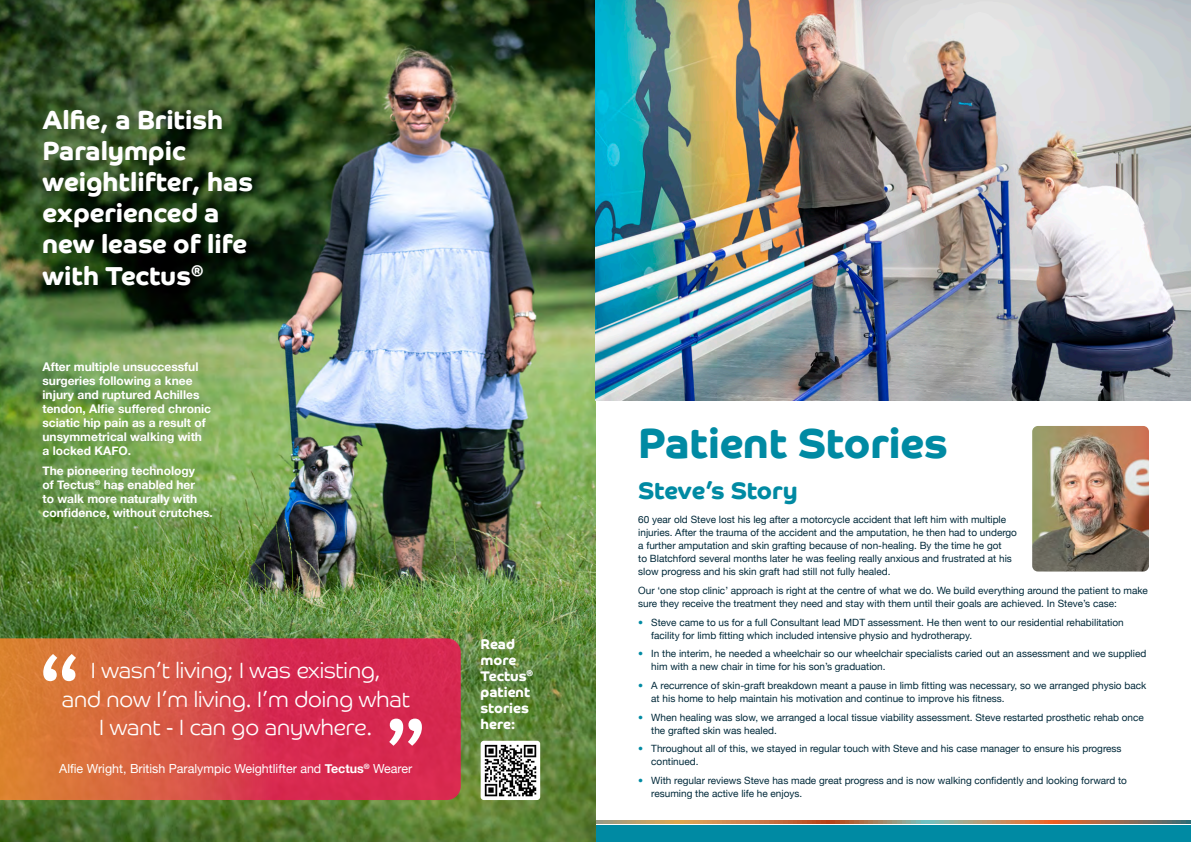
<style>
.page{position:relative;width:1191px;height:842px;background:#fff}
.page>*{position:absolute;margin:0;border:0;box-sizing:border-box;transform-origin:0 0}
.t1{font:700 42px "Co Headline";color:#008aa3}
.Paragraph_Style_1{font:700 26px/31.2px "Co Headline";color:#fff}
.Paragraph_Style_1-2{font:700 24px "Co Headline";letter-spacing:-.015em;color:#008aa3}
.t2{font:300 22.2px/28.6px "Co Headline";color:#fff;text-align:center}
.t3{font:700 14px/16.1px "Co Headline";color:#fff}
.t4{font:12.5px "Helvetica Neue";color:#fff}
.Body_Copy{font:700 12px/14px "Helvetica Neue";color:#fff}
.Body_Copy-2{font:10px/13px "Helvetica Neue";color:#00293a}
.s1{font-weight:700}
.s2{font-weight:300;color:#008aa3}
</style>
<div class="page">
<div style="left:0;top:825px;width:1191px;height:17px;background:#008aa3"></div>
<svg style="left:596px;top:821px;width:595px;height:2px"></svg>
<img style="left:0;top:0;width:596px;height:842px">
<svg style="left:0;top:638px;width:461px;height:162px"></svg>
<svg style="left:43px;top:654px;width:33px;height:27px"></svg>
<svg style="left:389px;top:719px;width:33px;height:27px"></svg>
<div style="left:480px;top:741px;width:60px;height:59px;background:#fff;border-radius:3px"></div>
<img style="left:484px;top:744px;width:53px;height:53px">
<img style="left:1032px;top:426px;width:117px;height:145px">
<img style="left:595px;top:0;width:596px;height:400px">
<p class="Paragraph_Style_1" style="left:43px;top:104px;width:212px">Alfie, a British<br>Paralympic weightlifter, has experienced a new lease of life with Tectus<sup>®</sup></p>
<p class="Body_Copy" style="left:43px;top:360px;width:170px">After multiple unsuccessful surgeries following a knee injury and ruptured Achilles tendon, Alfie suffered chronic sciatic hip pain as a result of unsymmetrical walking with a locked KAFO.</p>
<p class="Body_Copy" style="left:43px;top:464px;width:172px">The pioneering technology<br>of Tectus<sup>®</sup> has enabled her<br>to walk more naturally with confidence, without crutches.</p>
<p class="t2" style="left:62px;top:656px;width:349px">I wasn’t living; I was existing,<br>and now I’m living. I’m doing what<br>I want - I can go anywhere.</p>
<p class="t4" style="left:59px;top:760px;width:354px">Alfie Wright, British Paralympic Weightlifter and <span class="s1">Tectus</span><sup>®</sup> Wearer</p>
<p class="t3" style="left:480px;top:636px;width:54px">Read more<br>Tectus<sup>® </sup>patient stories here:</p>
<p class="t1" style="left:638px;top:419px;width:311px">Patient Stories</p>
<p class="Paragraph_Style_1-2" style="left:638px;top:477px;width:161px">Steve’s Story</p>
<p class="Body_Copy-2" style="left:638px;top:514px;width:380px">60 year old Steve lost his leg after a motorcycle accident that left him with multiple injuries. After the trauma of the accident and the amputation, he then had to undergo a further amputation and skin grafting because of non-healing. By the time he got<br>to Blatchford several months later he was feeling really anxious and frustrated at his slow progress and his skin graft had still not fully healed.</p>
<p class="Body_Copy-2" style="left:638px;top:584px;width:511px">Our ‘one stop clinic’ approach is right at the centre of what we do. We build everything around the patient to make sure they receive the treatment they need and stay with them until their goals are achieved. In Steve’s case:</p>
<p class="Body_Copy-2" style="left:651px;top:616px;width:474px;text-indent:-13px"><span class="s2">•</span> Steve came to us for a full Consultant lead MDT assessment. He then went to our residential rehabilitation facility for limb fitting which included intensive physio and hydrotherapy.</p>
<p class="Body_Copy-2" style="left:651px;top:648px;width:496px;text-indent:-13px"><span class="s2">•</span> In the interim, he needed a wheelchair so our wheelchair specialists caried out an assessment and we supplied him with a new chair in time for his son’s graduation.</p>
<p class="Body_Copy-2" style="left:651px;top:679px;width:496px;text-indent:-13px"><span class="s2">•</span> A recurrence of skin-graft breakdown meant a pause in limb fitting was necessary, so we arranged physio back at his home to help maintain his motivation and continue to improve his fitness.</p>
<p class="Body_Copy-2" style="left:651px;top:711px;width:494px;text-indent:-13px"><span class="s2">•</span> When healing was slow, we arranged a local tissue viability assessment. Steve restarted prosthetic rehab once the grafted skin was healed.</p>
<p class="Body_Copy-2" style="left:651px;top:743px;width:472px;text-indent:-13px"><span class="s2">•</span> Throughout all of this, we stayed in regular touch with Steve and his case manager to ensure his progress continued.</p>
<p class="Body_Copy-2" style="left:651px;top:774px;width:477px;text-indent:-13px"><span class="s2">•</span> With regular reviews Steve has made great progress and is now walking confidently and looking forward to resuming the active life he enjoys.</p>
</div>
